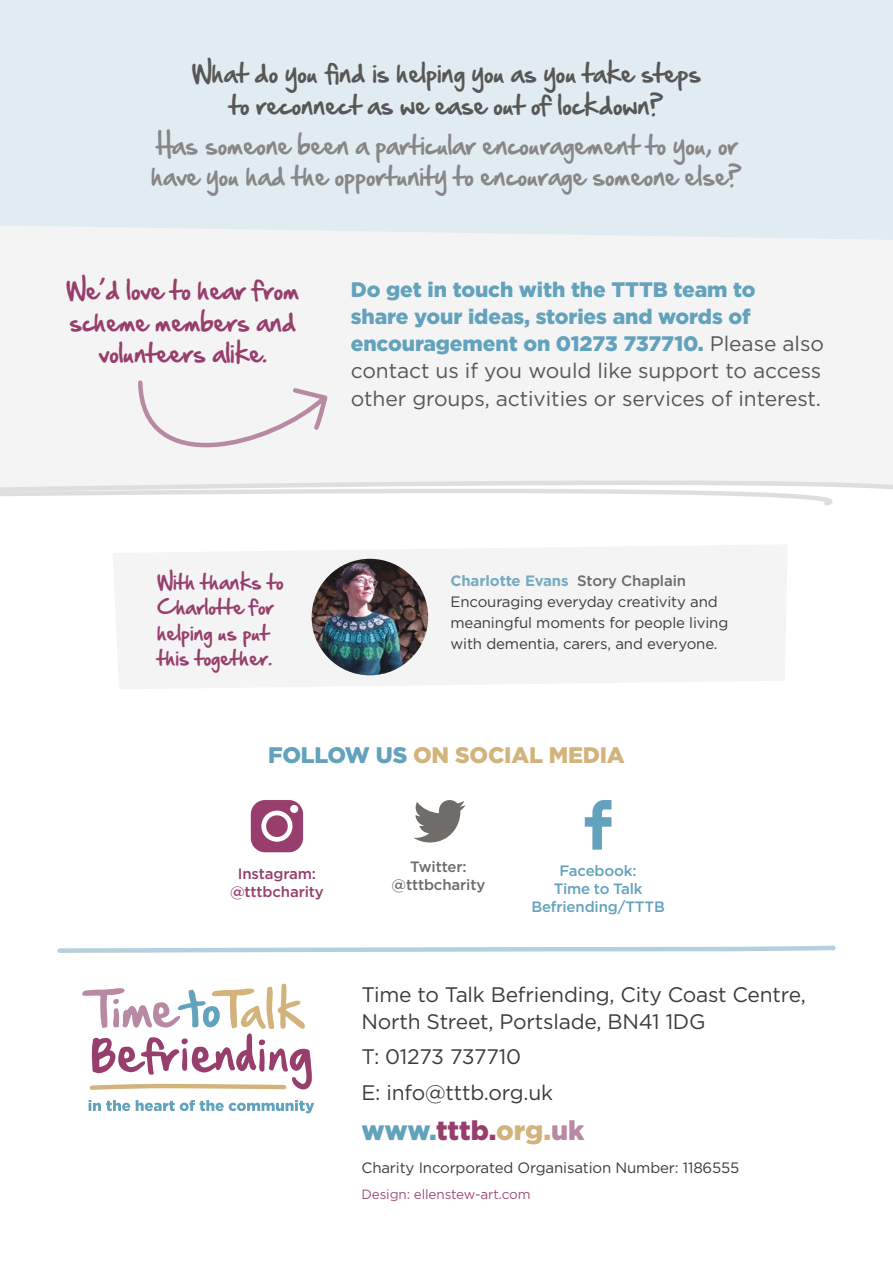
<style>
.page{position:relative;width:893px;height:1263px;background:#fff}
.page>*{position:absolute;margin:0;border:0;box-sizing:border-box;transform-origin:0 0}
.t1{font:900 27px "Gotham";color:#973e6d}
.t2{font:22.5px/31.5px "Hand Of Sean";letter-spacing:-.005em;color:#878787}
.t3{font:22.5px/31.5px "Hand Of Sean";letter-spacing:-.005em;color:#575756;text-align:center}
.t4{font:22.5px/31.5px "Hand Of Sean";letter-spacing:-.005em;color:#973e6d;text-align:center}
.t5{font:900 22.5px "Gotham";letter-spacing:-.01em;color:#d3b37c}
.t6{font:21px/27px "Gotham";letter-spacing:-.005em;color:#575756}
.t7{font:21px/27px "Gotham";letter-spacing:-.01em;color:#3c3c3b}
.t8{font:18px/25.5px "Hand Of Sean";color:#973e6d}
.t9{font:15px/21px "Gotham";letter-spacing:-.01em;color:#3c3c3b}
.t10{font:500 15px/18px "Gotham";letter-spacing:-.01em;color:#63a2bc;text-align:center}
.t11{font:500 15px/18px "Gotham";letter-spacing:-.01em;color:#973e6d;text-align:center}
.t12{font:500 15px/18px "Gotham";letter-spacing:-.01em;color:#6f6c69;text-align:center}
.t13{font:13.5px "Gotham";letter-spacing:-.01em;color:#a05179}
.s1{font-weight:900;color:#63a2bc}
.s2{font-weight:700;color:#75abc2}
.s3{font-weight:500;color:#6b6b6a}
.s4{color:#63a2bc}
.s5{color:#d3b37c}
.s6{color:#b789a2}
</style>
<div class="page">
<div style="left:0;top:240px;width:893px;height:138px;background:#f4f4f4"></div>
<svg style="left:251px;top:800px;width:52px;height:52px"></svg>
<svg style="left:413px;top:800px;width:53px;height:42px"></svg>
<svg style="left:585px;top:800px;width:26px;height:50px"></svg>
<svg style="left:88px;top:1100px;width:42px;height:11px"></svg>
<svg style="left:136px;top:1100px;width:178px;height:13px"></svg>
<svg style="left:82px;top:984px;width:230px;height:106px"></svg>
<svg style="left:57px;top:945px;width:779px;height:8px"></svg>
<div style="left:113px;top:545px;width:674px;height:144px;background:#f4f4f4"></div>
<div style="left:0;top:0;width:893px;height:240px;background:#e1ebf2"></div>
<img style="left:312px;top:559px;width:116px;height:116px;border-radius:58px">
<svg style="left:0;top:378px;width:893px;height:128px"></svg>
<p class="t3" style="left:192px;top:58px;width:511px">What do you find is helping you as you take steps to reconnect as we ease out of lockdown?</p>
<p class="t2" style="left:151px;top:129px;width:592px">Has someone been a particular encouragement to you, or have you had the opportunity to encourage someone else?</p>
<p class="t4" style="left:66px;top:274px;width:235px">We’d love to hear from scheme members and volunteers alike.</p>
<p class="t6" style="left:351px;top:276px;width:475px"><span class="s1">Do get in touch with the TTTB team to<br>share your ideas, stories and words of encouragement on 01273 737710.</span> Please also contact us if you would like support to access other groups, activities or services of interest.</p>
<p class="t8" style="left:157px;top:569px;width:128px">With thanks to<br>Charlotte for helping us put this together.</p>
<p class="t9" style="left:450px;top:570px;width:279px"><span class="s2">Charlotte Evans</span> <span class="s3">Story Chaplain </span>Encouraging everyday creativity and meaningful moments for people living with dementia, carers, and everyone.</p>
<p class="t5" style="left:268px;top:740px;width:358px"><span class="s4">FOLLOW US</span> ON SOCIAL MEDIA</p>
<p class="t11" style="left:230px;top:864px;width:95px">Instagram: @tttbcharity</p>
<p class="t12" style="left:391px;top:857px;width:95px">Twitter: @tttbcharity</p>
<p class="t10" style="left:531px;top:862px;width:135px">Facebook:<br>Time to Talk<br>Befriending/TTTB</p>
<p class="t7" style="left:361px;top:980px;width:446px">Time to Talk Befriending, City Coast Centre,<br>North Street, Portslade, BN41 1DG</p>
<p class="t7" style="left:361px;top:1039px;width:193px;line-height:35.5px">T: 01273 737710<br>E: info@tttb.org.uk</p>
<p class="t1" style="left:361px;top:1111px;width:224px"><span class="s4">www.</span>tttb.<span class="s5">org.</span><span class="s6">uk</span></p>
<p class="t9" style="left:361px;top:1157px;width:379px">Charity Incorporated Organisation Number: 1186555</p>
<p class="t13" style="left:361px;top:1185px;width:171px">Design: ellenstew-art.com</p>
</div>
